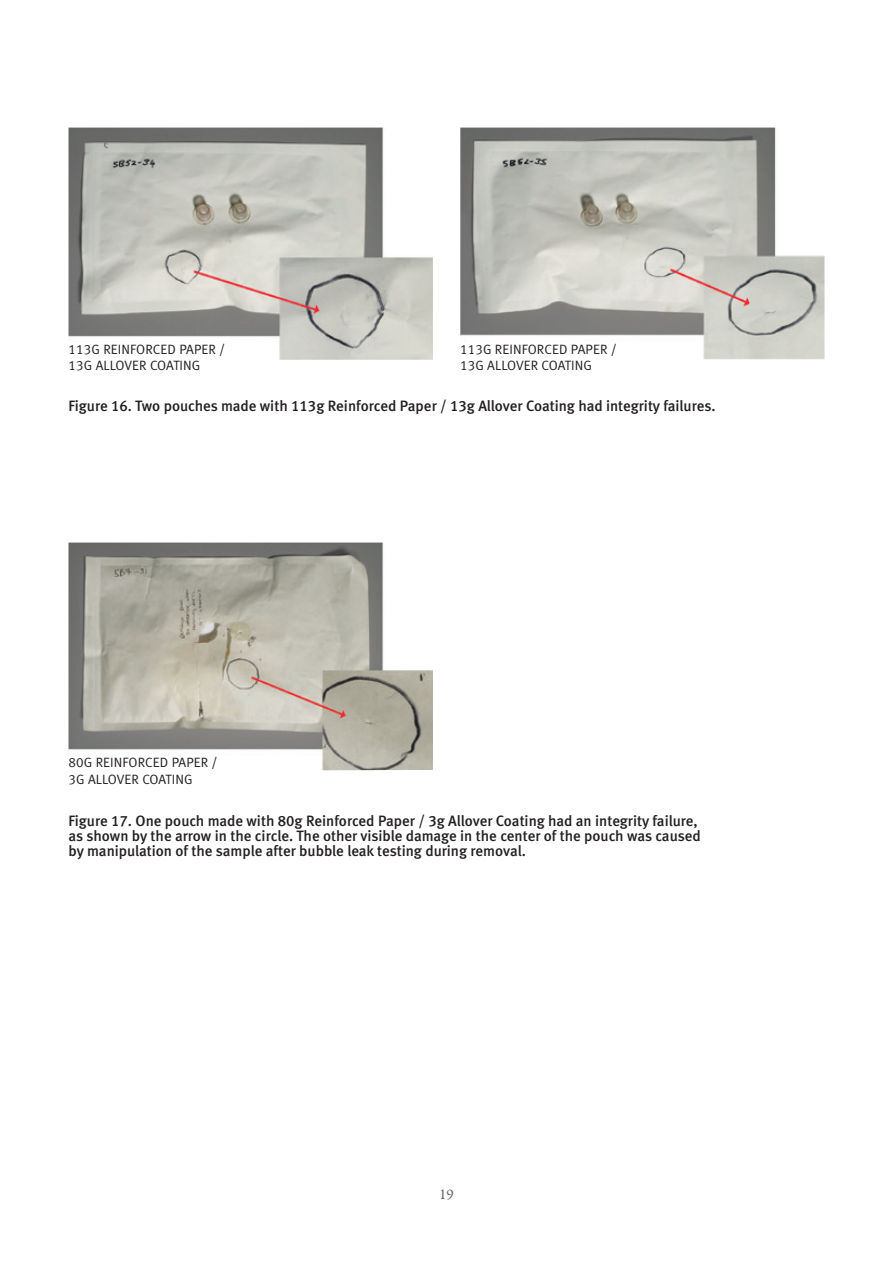
<style>
.page{position:relative;width:893px;height:1263px;background:#fff}
.page>*{position:absolute;margin:0;border:0;box-sizing:border-box;transform-origin:0 0}
.t1{font:15px/15px "Meta Medium LF";color:#231f20}
.t2{font:15px "Garamond Premr Pro";color:#636366}
.t3{font:13.5px/16.5px "Meta Normal LF";letter-spacing:.01em;color:#231f20}
</style>
<div class="page">
<img style="left:460px;top:128px;width:364px;height:231px">
<div style="left:460px;top:343px;width:232px;height:37px;background:#fff"></div>
<img style="left:68px;top:542px;width:365px;height:228px">
<div style="left:68px;top:756px;width:252px;height:48px;background:#fff"></div>
<img style="left:68px;top:128px;width:365px;height:232px">
<div style="left:68px;top:343px;width:207px;height:31px;background:#fff"></div>
<p class="t3" style="left:68px;top:341px;width:158px">113G REINFORCED PAPER /<br>13G ALLOVER COATING</p>
<p class="t3" style="left:460px;top:341px;width:158px">113G REINFORCED PAPER /<br>13G ALLOVER COATING</p>
<p class="t1" style="left:68px;top:398px;width:649px">Figure 16. Two pouches made with 113g Reinforced Paper / 13g Allover Coating had integrity failures.</p>
<p class="t3" style="left:68px;top:754px;width:151px">80G REINFORCED PAPER /<br>3G ALLOVER COATING</p>
<p class="t1" style="left:68px;top:814px;width:634px">Figure 17. One pouch made with 80g Reinforced Paper / 3g Allover Coating had an integrity failure, as shown by the arrow in the circle. The other visible damage in the center of the pouch was caused by manipulation of the sample after bubble leak testing during removal.</p>
<p class="t2" style="left:439px;top:1185px;width:16px">19</p>
</div>
